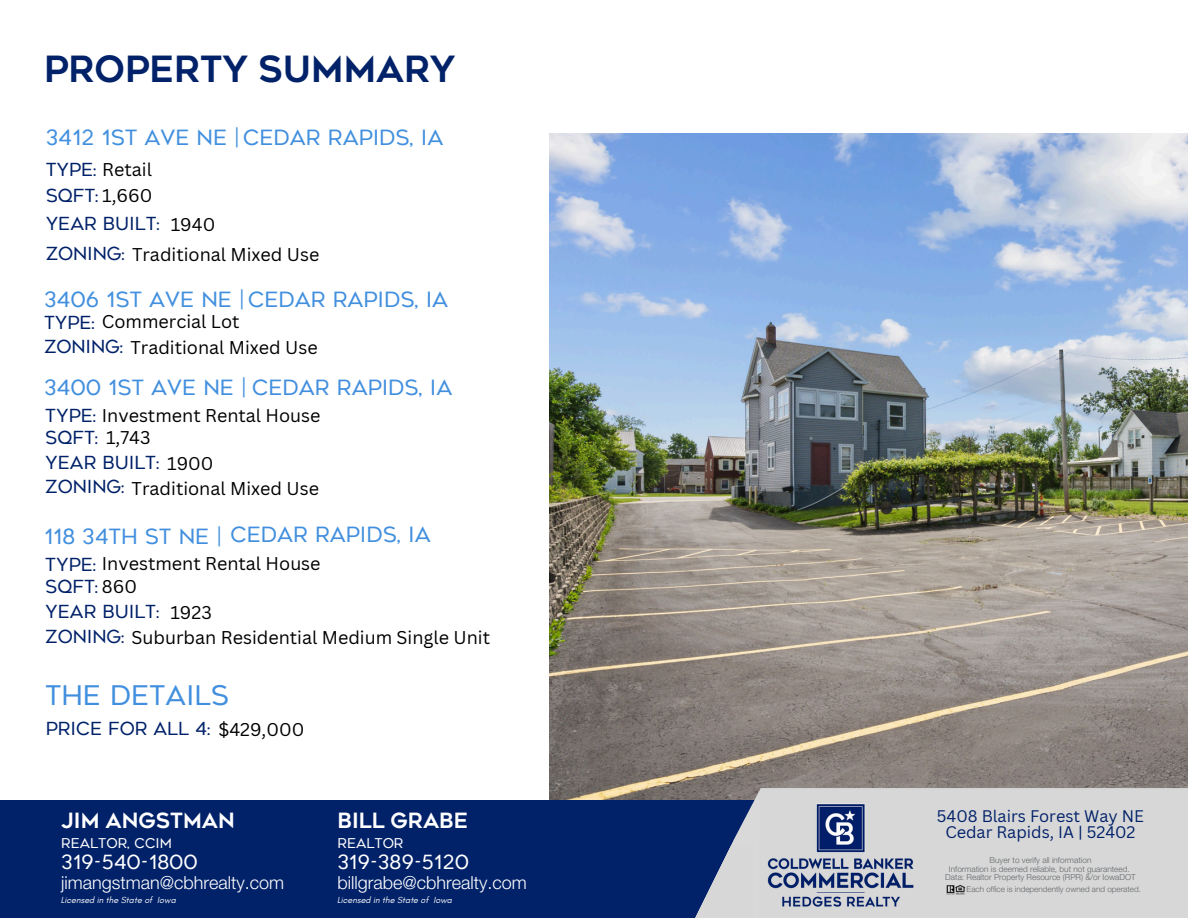
<style>
.page{position:relative;width:1188px;height:918px;background:#fff}
.page>*{position:absolute;margin:0;border:0;box-sizing:border-box;transform-origin:0 0}
.t1{font:700 36.15px "Geometos Neue";color:#012169}
.t2{font:27px "Geometos Neue";color:#418fde}
.t3{font:21px "Geometos Neue";color:#418fde}
.t4{font:700 21px "Geometos Neue";color:#fff}
.t5{font:19.5px "Geometos Neue";color:#fff}
.t6{font:18px "Canva Sans";color:#000}
.t7{font:18px "Geometos Neue";color:#012169}
.t8{font:300 18px "Helvetica Neue LT Std";color:#fff}
.t9{font:16.35px "Canva Sans";color:#012169}
.t10{font:13.5px "Geometos Neue";color:#fff}
.t11{font:italic 9px "Glacial Indifference";color:#fff}
.t12{font:300 8.25px "Helvetica Neue LT Std";color:#63666a}
.t13{font:300 8.1px "Helvetica Neue LT Std";color:#63666a}
.s1{font-family:"Geometos Neue";color:#012169}
.s2{font-family:"Canva Sans";color:#000}
</style>
<div class="page">
<img style="left:550px;top:133px;width:638px;height:667px">
<div style="left:0;top:800px;width:830px;height:118px;background:#012169"></div>
<img style="left:718px;top:771px;width:470px;height:147px">
<svg style="left:945px;top:884px;width:22px;height:13px"></svg>
<svg style="left:576px;top:787px;width:254px;height:131px"></svg>
<h4 class="t1" style="left:44px;top:49px;width:413px">PROPERTY SUMMARY</h4>
<h5 class="t3" style="left:46px;top:125px;width:399px">3412 1ST AVE NE |CEDAR RAPIDS, IA</h5>
<h5 class="t6" style="left:46px;top:156px;width:108px"><span class="s1">TYPE:</span> Retail</h5>
<h5 class="t7" style="left:46px;top:185px;width:108px">SQFT: <span class="s2">1,660</span></h5>
<h5 class="t7" style="left:46px;top:213px;width:116px">YEAR BUILT:</h5>
<h5 class="t6" style="left:171px;top:212px;width:46px">1940</h5>
<h5 class="t6" style="left:46px;top:242px;width:275px"><span class="s1">ZONING:</span> Traditional Mixed Use</h5>
<h4 class="t3" style="left:44px;top:287px;width:406px">3406 1ST AVE NE |CEDAR RAPIDS, IA</h4>
<h5 class="t6" style="left:44px;top:309px;width:197px"><span class="s1">TYPE:</span> Commercial Lot</h5>
<h2 class="t6" style="left:44px;top:335px;width:275px"><span class="s1">ZONING:</span> Traditional Mixed Use</h2>
<h5 class="t3" style="left:44px;top:376px;width:410px">3400 1ST AVE NE | CEDAR RAPIDS, IA</h5>
<p class="t6" style="left:45px;top:403px;width:277px"><span class="s1">TYPE:</span> Investment Rental House</p>
<p class="t7" style="left:45px;top:428px;width:107px">SQFT: <span class="s2">1,743</span></p>
<p class="t7" style="left:45px;top:452px;width:170px">YEAR BUILT: <span class="s2">1900</span></p>
<p class="t6" style="left:45px;top:475px;width:275px"><span class="s1">ZONING:</span> Traditional Mixed Use</p>
<p class="t3" style="left:44px;top:523px;width:388px">118 34TH ST NE | CEDAR RAPIDS, IA</p>
<h4 class="t6" style="left:45px;top:551px;width:277px"><span class="s1">TYPE:</span> Investment Rental House</h4>
<p class="t7" style="left:45px;top:577px;width:93px">SQFT: <span class="s2">860</span></p>
<h6 class="t7" style="left:45px;top:601px;width:116px">YEAR BUILT:</h6>
<h3 class="t6" style="left:170px;top:600px;width:43px">1923</h3>
<p class="t6" style="left:45px;top:625px;width:446px"><span class="s1">ZONING:</span> Suburban Residential Medium Single Unit</p>
<h4 class="t2" style="left:45px;top:680px;width:185px">THE DETAILS</h4>
<h4 class="t7" style="left:46px;top:718px;width:260px">PRICE FOR ALL 4: <span class="s2">$429,000</span></h4>
<h5 class="t4" style="left:61px;top:808px;width:175px">JIM ANGSTMAN</h5>
<h5 class="t10" style="left:61px;top:835px;width:112px">REALTOR, CCIM</h5>
<h4 class="t5" style="left:61px;top:851px;width:138px">319-540-1800</h4>
<h5 class="t8" style="left:61px;top:876px;width:225px">jimangstman@cbhrealty.com</h5>
<h5 class="t4" style="left:337px;top:808px;width:132px">BILL GRABE</h5>
<p class="t10" style="left:337px;top:835px;width:68px">REALTOR</p>
<h5 class="t5" style="left:337px;top:851px;width:133px">319-389-5120</h5>
<h5 class="t8" style="left:337px;top:876px;width:191px">billgrabe@cbhrealty.com</h5>
<h5 class="t11" style="left:61px;top:895px;width:116px">Licensed in the State of Iowa</h5>
<h5 class="t11" style="left:337px;top:895px;width:116px">Licensed in the State of Iowa</h5>
<h4 class="t9" style="left:937px;top:804px;width:209px">5408 Blairs Forest Way NE</h4>
<h4 class="t9" style="left:945px;top:821px;width:192px">Cedar Rapids, IA | 52402</h4>
<h5 class="t12" style="left:990px;top:857px;width:103px">Buyer to verify all information</h5>
<h5 class="t12" style="left:945px;top:874px;width:192px">Data: Realtor Property Resource (RPR) &amp;/or IowaDOT</h5>
<h5 class="t12" style="left:949px;top:866px;width:182px">Information is deemed reliable, but not guaranteed.</h5>
<h5 class="t13" style="left:967px;top:886px;width:176px">Each office is independently owned and operated.</h5>
</div>
